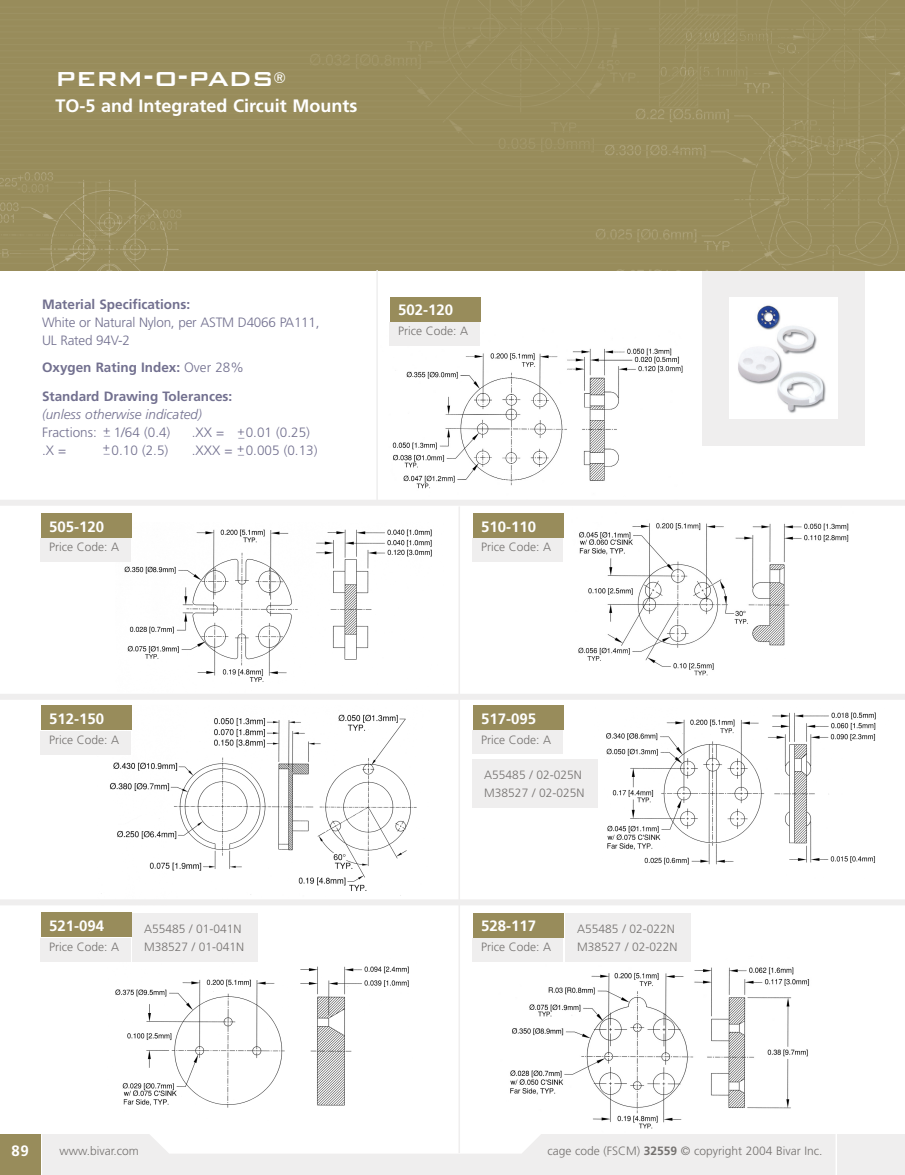
<style>
.page{position:relative;width:905px;height:1175px;background:#fff}
.page>*{position:absolute;margin:0;border:0;box-sizing:border-box;transform-origin:0 0}
.t1{font:500 33px "Bank Gothic BT";color:#fff}
.t2{font:700 18px "Frutiger";color:#fff}
.t3{font:700 15px "Frutiger";color:#fff}
.t4{font:300 13.5px/18px "Frutiger";letter-spacing:-.015em;color:#72708f}
.t5{font:700 13.5px "Frutiger";color:#72708f}
.t6{font:italic 300 13.5px "Frutiger";color:#72708f}
.t7{font:300 12px/18px "Frutiger";color:#757270}
.t8{font:300 12px/17.4px "Frutiger";color:#72708f}
.s1{font-size:15px}
.s2{font-weight:300}
.s3{font-weight:700}
</style>
<div class="page">
<img style="left:116px;top:522px;width:316px;height:160px">
<img style="left:497px;top:961px;width:313px;height:168px">
<img style="left:594px;top:712px;width:282px;height:153px">
<img style="left:107px;top:961px;width:302px;height:147px">
<img style="left:578px;top:523px;width:271px;height:153px">
<img style="left:392px;top:348px;width:291px;height:141px">
<div style="left:702px;top:256px;width:162px;height:190px;background:#efeeee"></div>
<div style="left:729px;top:297px;width:108px;height:121px;background:#fff"></div>
<img style="left:738px;top:305px;width:88px;height:108px">
<div style="left:0;top:0;width:904px;height:270px;background:#988c5b"></div>
<div style="left:40px;top:1134px;width:864px;height:40px;background:#efeeee"></div>
<hr style="left:41px;top:1134px;width:1px;height:40px;background:#fff">
<div style="left:150px;top:1127px;width:397px;height:26px;background:#fff"></div>
<div style="left:0;top:1134px;width:40px;height:40px;background:#988c5b"></div>
<hr style="left:835px;top:1133px;width:2px;height:41px;background:#fff">
<hr style="left:0;top:7px;width:904px;height:1px;background:#9d9263">
<hr style="left:0;top:13px;width:904px;height:1px;background:#9d9263">
<hr style="left:0;top:19px;width:904px;height:1px;background:#9d9263">
<hr style="left:0;top:26px;width:904px;height:1px;background:#9d9263">
<hr style="left:0;top:32px;width:904px;height:1px;background:#9d9263">
<hr style="left:0;top:38px;width:904px;height:1px;background:#9d9263">
<hr style="left:0;top:44px;width:904px;height:1px;background:#9d9263">
<hr style="left:0;top:50px;width:904px;height:1px;background:#9d9263">
<hr style="left:0;top:57px;width:904px;height:1px;background:#9d9263">
<hr style="left:0;top:63px;width:904px;height:1px;background:#9d9263">
<hr style="left:0;top:69px;width:904px;height:1px;background:#9d9263">
<hr style="left:0;top:76px;width:904px;height:1px;background:#9d9263">
<hr style="left:0;top:82px;width:904px;height:1px;background:#9d9263">
<hr style="left:0;top:88px;width:904px;height:1px;background:#9d9263">
<hr style="left:0;top:94px;width:904px;height:1px;background:#9d9263">
<hr style="left:0;top:100px;width:904px;height:1px;background:#9d9263">
<hr style="left:0;top:106px;width:904px;height:1px;background:#9d9263">
<hr style="left:0;top:113px;width:904px;height:1px;background:#9d9263">
<hr style="left:0;top:119px;width:904px;height:1px;background:#9d9263">
<hr style="left:0;top:125px;width:904px;height:1px;background:#9d9263">
<hr style="left:0;top:131px;width:904px;height:1px;background:#9d9263">
<hr style="left:0;top:138px;width:904px;height:1px;background:#9d9263">
<hr style="left:0;top:144px;width:904px;height:1px;background:#9d9263">
<hr style="left:0;top:150px;width:904px;height:1px;background:#9d9263">
<hr style="left:0;top:157px;width:904px;height:1px;background:#9d9263">
<hr style="left:0;top:163px;width:904px;height:1px;background:#9d9263">
<hr style="left:0;top:169px;width:904px;height:1px;background:#9d9263">
<hr style="left:0;top:175px;width:904px;height:1px;background:#9d9263">
<hr style="left:0;top:181px;width:904px;height:1px;background:#9d9263">
<hr style="left:0;top:188px;width:904px;height:1px;background:#9d9263">
<hr style="left:0;top:194px;width:904px;height:1px;background:#9d9263">
<hr style="left:0;top:200px;width:904px;height:1px;background:#9d9263">
<hr style="left:0;top:207px;width:904px;height:1px;background:#9d9263">
<hr style="left:0;top:213px;width:904px;height:1px;background:#9d9263">
<hr style="left:0;top:219px;width:904px;height:1px;background:#9d9263">
<hr style="left:0;top:225px;width:904px;height:1px;background:#9d9263">
<hr style="left:0;top:231px;width:904px;height:1px;background:#9d9263">
<hr style="left:0;top:238px;width:904px;height:1px;background:#9d9263">
<hr style="left:0;top:244px;width:904px;height:1px;background:#9d9263">
<hr style="left:0;top:250px;width:904px;height:1px;background:#9d9263">
<hr style="left:0;top:257px;width:904px;height:1px;background:#9d9263">
<hr style="left:0;top:263px;width:904px;height:1px;background:#9d9263">
<img style="left:96px;top:706px;width:321px;height:190px">
<div style="left:41px;top:513px;width:90px;height:24px;background:#988c5b"></div>
<div style="left:40px;top:538px;width:91px;height:24px;background:#efeeee"></div>
<div style="left:0;top:500px;width:904px;height:6px;background:#efeeee"></div>
<div style="left:0;top:899px;width:904px;height:6px;background:#efeeee"></div>
<hr style="left:376px;top:270px;width:2px;height:232px;background:#efeeee">
<div style="left:389px;top:297px;width:91px;height:24px;background:#988c5b"></div>
<div style="left:389px;top:322px;width:91px;height:24px;background:#efeeee"></div>
<div style="left:472px;top:513px;width:91px;height:24px;background:#988c5b"></div>
<div style="left:472px;top:538px;width:91px;height:24px;background:#efeeee"></div>
<div style="left:41px;top:706px;width:90px;height:24px;background:#988c5b"></div>
<div style="left:40px;top:730px;width:91px;height:24px;background:#efeeee"></div>
<div style="left:472px;top:705px;width:91px;height:25px;background:#988c5b"></div>
<div style="left:472px;top:730px;width:91px;height:24px;background:#efeeee"></div>
<div style="left:472px;top:913px;width:91px;height:24px;background:#988c5b"></div>
<div style="left:472px;top:937px;width:91px;height:24px;background:#efeeee"></div>
<div style="left:0;top:694px;width:904px;height:6px;background:#efeeee"></div>
<div style="left:41px;top:912px;width:90px;height:25px;background:#988c5b"></div>
<div style="left:40px;top:937px;width:91px;height:24px;background:#efeeee"></div>
<div style="left:132px;top:912px;width:126px;height:49px;background:#efeeee"></div>
<hr style="left:458px;top:506px;width:2px;height:647px;background:#efeeee">
<div style="left:472px;top:758px;width:126px;height:49px;background:#efeeee"></div>
<div style="left:565px;top:913px;width:126px;height:48px;background:#efeeee"></div>
<h1 class="t1" style="left:56px;top:55px;width:232px">perm-o-pads<span class="s1">®</span></h1>
<h2 class="t2" style="left:56px;top:98px;width:303px">TO-5 and Integrated Circuit Mounts</h2>
<p class="t5" style="left:42px;top:298px;width:150px">Material Specifications:</p>
<p class="t4" style="left:42px;top:314px;width:279px">White or Natural Nylon, per ASTM D4066 PA111,<br>UL Rated 94V-2</p>
<p class="t5" style="left:42px;top:361px;width:203px">Oxygen Rating Index: <span class="s2">Over 28%</span></p>
<p class="t5" style="left:42px;top:391px;width:192px">Standard Drawing Tolerances:</p>
<p class="t6" style="left:42px;top:409px;width:161px">(unless otherwise indicated)</p>
<p class="t4" style="left:42px;top:425px;width:56px">Fractions:</p>
<p class="t4" style="left:114px;top:425px;width:58px">1/64 (0.4)</p>
<p class="t4" style="left:42px;top:443px;width:26px">.X =</p>
<p class="t4" style="left:112px;top:443px;width:58px">0.10 (2.5)</p>
<p class="t4" style="left:192px;top:425px;width:127px;text-indent:54px">0.01 (0.25) .XXX = 0.005 (0.13)</p>
<p class="t8" style="left:103px;top:423px;width:9px">+_</p>
<p class="t4" style="left:192px;top:425px;width:34px">.XX =</p>
<p class="t8" style="left:237px;top:424px;width:9px">+_ +_</p>
<p class="t8" style="left:103px;top:440px;width:9px">+_</p>
<p class="t3" style="left:49px;top:520px;width:57px">505-120</p>
<p class="t7" style="left:49px;top:539px;width:72px">Price Code: A</p>
<p class="t3" style="left:49px;top:713px;width:57px">512-150</p>
<p class="t7" style="left:49px;top:731px;width:72px">Price Code: A</p>
<p class="t3" style="left:49px;top:920px;width:57px">521-094</p>
<p class="t7" style="left:49px;top:938px;width:72px">Price Code: A</p>
<p class="t7" style="left:144px;top:920px;width:102px">A55485 / 01-041N<br>M38527 / 01-041N</p>
<p class="t3" style="left:398px;top:304px;width:57px">502-120</p>
<p class="t7" style="left:398px;top:323px;width:72px">Price Code: A</p>
<p class="t3" style="left:481px;top:520px;width:57px">510-110</p>
<p class="t7" style="left:481px;top:539px;width:72px">Price Code: A</p>
<p class="t3" style="left:481px;top:713px;width:57px">517-095</p>
<p class="t7" style="left:481px;top:731px;width:72px">Price Code: A</p>
<p class="t7" style="left:484px;top:766px;width:102px">A55485 / 02-025N<br>M38527 / 02-025N</p>
<p class="t3" style="left:481px;top:920px;width:57px">528-117</p>
<p class="t7" style="left:481px;top:938px;width:72px">Price Code: A</p>
<p class="t7" style="left:577px;top:920px;width:102px">A55485 / 02-022N<br>M38527 / 02-022N</p>
<p class="t3" style="left:11px;top:1144px;width:19px">89</p>
<p class="t7" style="left:59px;top:1142px;width:81px">www.bivar.com</p>
<p class="t7" style="left:547px;top:1142px;width:276px">cage code (FSCM) <span class="s3">32559</span> © copyright 2004 Bivar Inc.</p>
</div>
